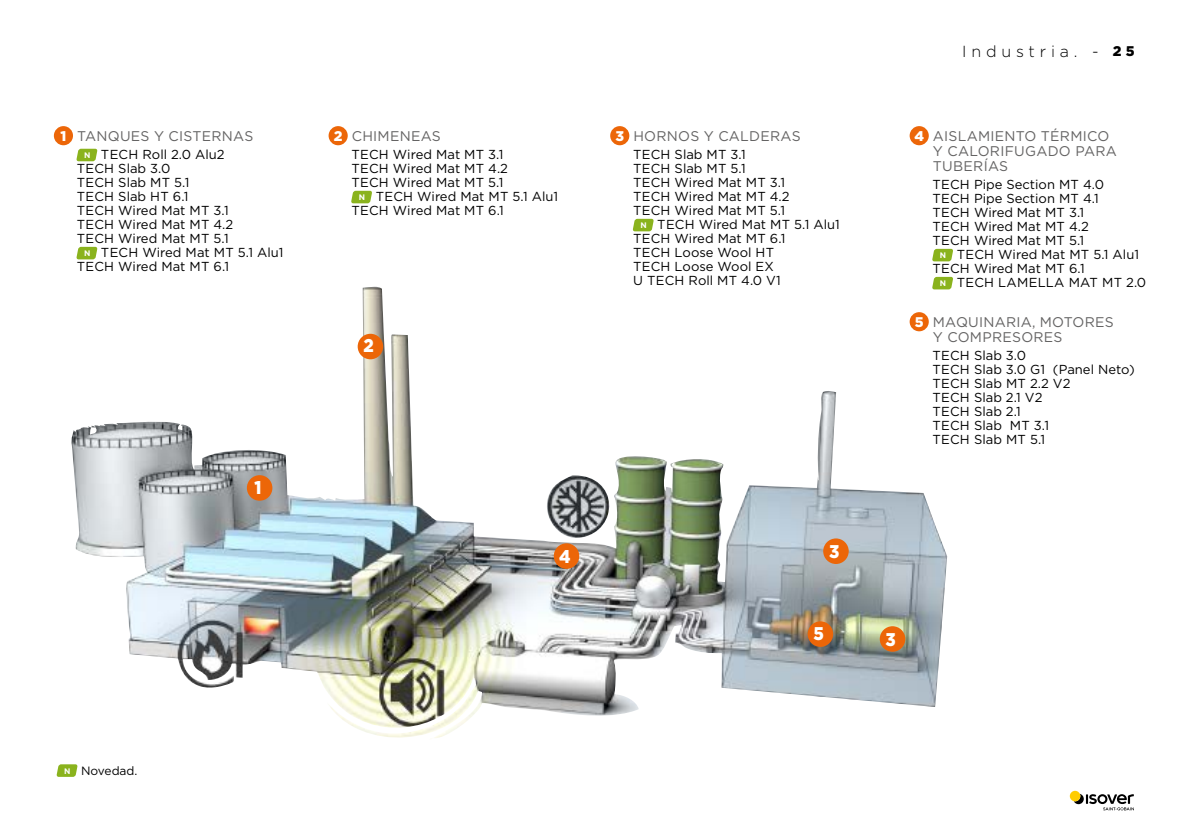
<style>
.page{position:relative;width:1191px;height:840px;background:#fff}
.page>*{position:absolute;margin:0;border:0;box-sizing:border-box;transform-origin:0 0}
.t1{font:900 18.4px "Gotham Pro";color:#fff;scale:.9 1}
.t2{font:300 16px "Gotham Pro";letter-spacing:.3em;color:#000}
.t3{font:14px/15px "Gotham Pro";letter-spacing:.02em;color:#646363}
.t4{font:900 14px "Gotham Pro";color:#000}
.t5{font:13px/14px "Gotham Pro";letter-spacing:.01em;color:#000}
.t6{font:12px "Gotham Pro";color:#000}
.s1{font-weight:900;color:#fff}
.s2{font-weight:700;font-size:8px;color:#fff}
.s3{font-weight:300;font-size:16px}
</style>
<div class="page">
<svg style="left:1073px;top:794px;width:60px;height:15px"></svg>
<svg style="left:1069px;top:790px;width:11px;height:10px"></svg>
<svg style="left:56px;top:764px;width:22px;height:12px"></svg>
<img style="left:71px;top:287px;width:876px;height:451px">
<div style="left:247px;top:475px;width:25px;height:25px;background:#ec6608;border-radius:50%"></div>
<div style="left:358px;top:333px;width:25px;height:26px;background:#ec6608;border-radius:50%"></div>
<div style="left:823px;top:538px;width:25px;height:25px;background:#ec6608;border-radius:50%"></div>
<div style="left:879px;top:626px;width:26px;height:25px;background:#ec6608;border-radius:50%"></div>
<div style="left:554px;top:543px;width:25px;height:25px;background:#ec6608;border-radius:50%"></div>
<div style="left:807px;top:621px;width:26px;height:25px;background:#ec6608;border-radius:50%"></div>
<div style="left:54px;top:126px;width:19px;height:19px;background:#ec6608;border-radius:50%"></div>
<svg style="left:76px;top:149px;width:21px;height:12px"></svg>
<svg style="left:76px;top:247px;width:21px;height:12px"></svg>
<div style="left:328px;top:126px;width:20px;height:19px;background:#ec6608;border-radius:50%"></div>
<svg style="left:351px;top:191px;width:21px;height:12px"></svg>
<div style="left:610px;top:126px;width:19px;height:19px;background:#ec6608;border-radius:50%"></div>
<svg style="left:632px;top:219px;width:22px;height:12px"></svg>
<div style="left:909px;top:126px;width:245px;height:189px;background:#fff"></div>
<div style="left:909px;top:126px;width:19px;height:19px;background:#ec6608;border-radius:50%"></div>
<svg style="left:932px;top:249px;width:21px;height:12px"></svg>
<svg style="left:932px;top:277px;width:21px;height:12px"></svg>
<div style="left:909px;top:312px;width:245px;height:132px;background:#fff"></div>
<div style="left:909px;top:312px;width:19px;height:19px;background:#ec6608;border-radius:50%"></div>
<p class="t3" style="left:60px;top:129px;width:194px"><span class="s1">1</span> TANQUES Y CISTERNAS</p>
<p class="t5" style="left:84px;top:147px;width:142px"><span class="s2">N</span> TECH Roll 2.0 Alu2</p>
<p class="t5" style="left:77px;top:161px;width:95px">TECH Slab 3.0</p>
<p class="t5" style="left:77px;top:175px;width:114px">TECH Slab MT 5.1</p>
<p class="t5" style="left:77px;top:189px;width:113px">TECH Slab HT 6.1</p>
<p class="t5" style="left:77px;top:203px;width:154px">TECH Wired Mat MT 3.1</p>
<p class="t5" style="left:77px;top:217px;width:158px">TECH Wired Mat MT 4.2</p>
<p class="t5" style="left:77px;top:231px;width:153px">TECH Wired Mat MT 5.1</p>
<p class="t5" style="left:84px;top:245px;width:201px"><span class="s2">N</span> TECH Wired Mat MT 5.1 Alu1</p>
<p class="t5" style="left:77px;top:259px;width:154px">TECH Wired Mat MT 6.1</p>
<p class="t6" style="left:64px;top:763px;width:75px"><span class="s2">N</span> Novedad.</p>
<h1 class="t1" style="left:254px;top:476px;width:9px">1</h1>
<p class="t3" style="left:334px;top:129px;width:109px"><span class="s1">2</span> CHIMENEAS</p>
<p class="t5" style="left:351px;top:147px;width:154px">TECH Wired Mat MT 3.1</p>
<p class="t5" style="left:351px;top:161px;width:158px">TECH Wired Mat MT 4.2</p>
<p class="t5" style="left:351px;top:175px;width:153px">TECH Wired Mat MT 5.1</p>
<p class="t5" style="left:359px;top:189px;width:201px"><span class="s2">N</span> TECH Wired Mat MT 5.1 Alu1</p>
<p class="t5" style="left:351px;top:203px;width:154px">TECH Wired Mat MT 6.1</p>
<h1 class="t1" style="left:363px;top:335px;width:13px">2</h1>
<p class="t3" style="left:615px;top:129px;width:187px"><span class="s1">3</span> HORNOS Y CALDERAS</p>
<p class="t5" style="left:633px;top:147px;width:114px">TECH Slab MT 3.1</p>
<p class="t5" style="left:633px;top:161px;width:114px">TECH Slab MT 5.1</p>
<p class="t5" style="left:633px;top:175px;width:154px">TECH Wired Mat MT 3.1</p>
<p class="t5" style="left:633px;top:189px;width:158px">TECH Wired Mat MT 4.2</p>
<p class="t5" style="left:633px;top:203px;width:153px">TECH Wired Mat MT 5.1</p>
<p class="t5" style="left:640px;top:217px;width:201px"><span class="s2">N</span> TECH Wired Mat MT 5.1 Alu1</p>
<p class="t5" style="left:633px;top:231px;width:154px">TECH Wired Mat MT 6.1</p>
<p class="t5" style="left:633px;top:245px;width:143px">TECH Loose Wool HT</p>
<p class="t5" style="left:633px;top:259px;width:142px">TECH Loose Wool EX</p>
<p class="t5" style="left:633px;top:273px;width:149px">U TECH Roll MT 4.0 V1</p>
<h1 class="t1" style="left:559px;top:545px;width:14px">4</h1>
<h1 class="t1" style="left:829px;top:540px;width:13px">3</h1>
<h1 class="t1" style="left:813px;top:622px;width:13px">5</h1>
<p class="t2" style="left:962px;top:43px;width:117px">Industria.</p>
<p class="t4" style="left:1092px;top:43px;width:44px"><span class="s3">-</span> 25</p>
<p class="t3" style="left:933px;top:129px;width:185px;text-indent:-19px"><span class="s1">4</span> AISLAMIENTO TÉRMICO<br>Y CALORIFUGADO PARA<br>TUBERÍAS</p>
<p class="t5" style="left:932px;top:177px;width:173px">TECH Pipe Section MT 4.0</p>
<p class="t5" style="left:932px;top:191px;width:168px">TECH Pipe Section MT 4.1</p>
<p class="t5" style="left:932px;top:205px;width:153px">TECH Wired Mat MT 3.1</p>
<p class="t5" style="left:932px;top:219px;width:158px">TECH Wired Mat MT 4.2</p>
<p class="t5" style="left:932px;top:233px;width:153px">TECH Wired Mat MT 5.1</p>
<p class="t5" style="left:940px;top:247px;width:201px"><span class="s2">N</span> TECH Wired Mat MT 5.1 Alu1</p>
<p class="t5" style="left:932px;top:261px;width:154px">TECH Wired Mat MT 6.1</p>
<p class="t5" style="left:940px;top:275px;width:208px"><span class="s2">N</span> TECH LAMELLA MAT MT 2.0</p>
<p class="t3" style="left:933px;top:314px;width:182px;text-indent:-18px"><span class="s1">5</span> MAQUINARIA, MOTORES<br>Y COMPRESORES</p>
<p class="t5" style="left:932px;top:348px;width:204px">TECH Slab 3.0<br>TECH Slab 3.0 G1 (Panel Neto)<br>TECH Slab MT 2.2 V2<br>TECH Slab 2.1 V2<br>TECH Slab 2.1<br>TECH Slab MT 3.1<br>TECH Slab MT 5.1</p>
<h1 class="t1" style="left:885px;top:628px;width:13px">3</h1>
</div>
